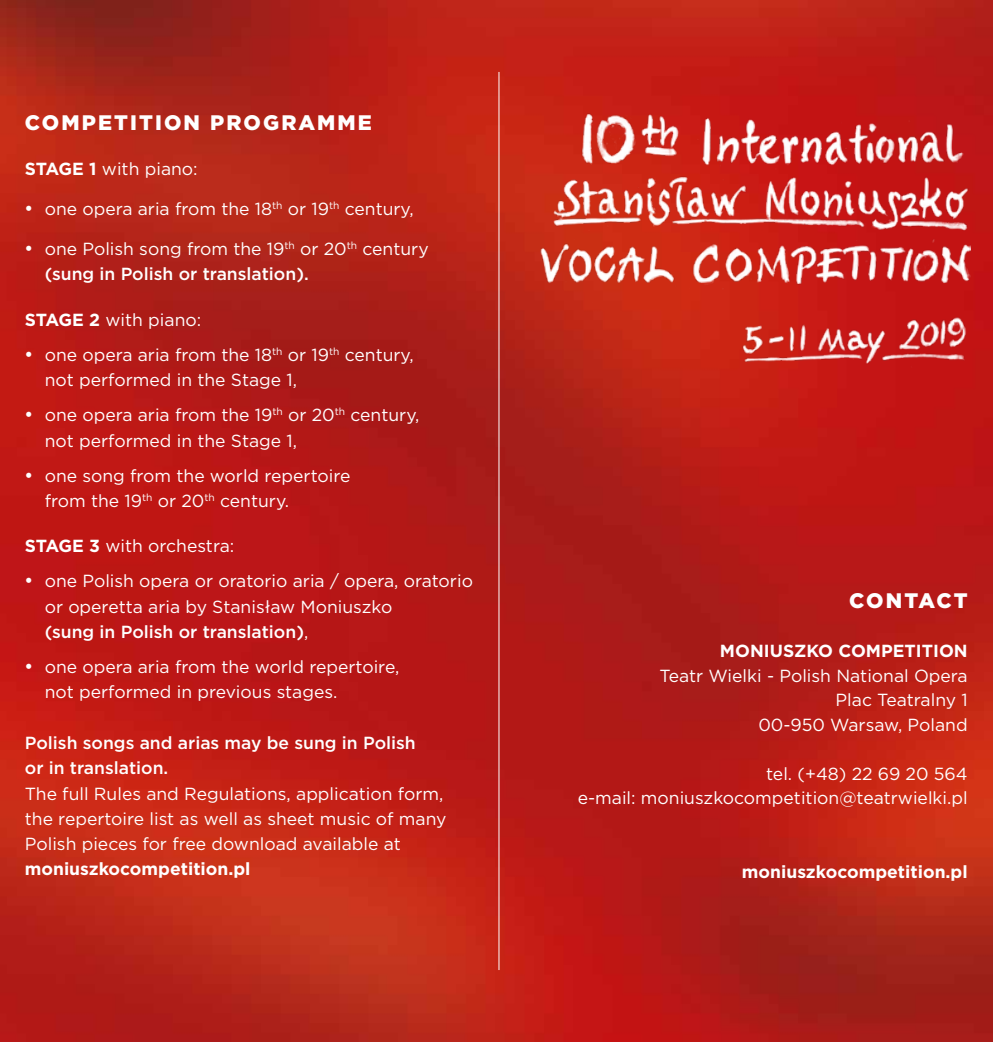
<style>
.page{position:relative;width:993px;height:1042px;background:#fff}
.page>*{position:absolute;margin:0;border:0;box-sizing:border-box;transform-origin:0 0}
.t1{font:900 21px "Gotham";letter-spacing:.1em;color:#fff}
.t2{font:17.5px/25.2px "Gotham";color:#fff}
.t3{font:700 17.5px "Gotham";color:#fff}
.t4{font:500 17.5px/25.2px "Gotham";color:#fff}
.s1{font-weight:700}
.s2{font-weight:500}
</style>
<div class="page">
<img style="left:0;top:0;width:992px;height:1042px">
<img style="left:502px;top:107px;width:467px;height:188px">
<img style="left:579px;top:299px;width:390px;height:71px">
<hr style="left:498px;top:72px;width:1px;height:898px;background:#fff">
<p class="t1" style="left:25px;top:108px;width:348px">COMPETITION PROGRAMME</p>
<p class="t2" style="left:25px;top:156px;width:174px"><span class="s1">STAGE 1</span> with piano:</p>
<p class="t2" style="left:25px;top:196px;width:390px">• one opera aria from the 18<sup>th</sup> or 19<sup>th</sup> century,</p>
<p class="t2" style="left:45px;top:236px;width:385px;text-indent:-20px">• one Polish song from the 19<sup>th</sup> or 20<sup>th</sup> century <span class="s2">(sung in Polish or translation).</span></p>
<p class="t2" style="left:25px;top:306px;width:178px"><span class="s1">STAGE 2</span> with piano:</p>
<p class="t2" style="left:45px;top:342px;width:370px;text-indent:-20px">• one opera aria from the 18<sup>th</sup> or 19<sup>th</sup> century, not performed in the Stage 1,</p>
<p class="t2" style="left:45px;top:402px;width:376px;text-indent:-20px">• one opera aria from the 19<sup>th</sup> or 20<sup>th</sup> century, not performed in the Stage 1,</p>
<p class="t2" style="left:45px;top:462px;width:307px;text-indent:-20px">• one song from the world repertoire from the 19<sup>th</sup> or 20<sup>th</sup> century.</p>
<p class="t2" style="left:25px;top:533px;width:211px"><span class="s1">STAGE 3</span> with orchestra:</p>
<p class="t2" style="left:45px;top:568px;width:429px;text-indent:-20px">• one Polish opera or oratorio aria / opera, oratorio or operetta aria by Stanisław Moniuszko<br><span class="s2">(sung in Polish or translation)</span>,</p>
<p class="t2" style="left:45px;top:654px;width:356px;text-indent:-20px">• one opera aria from the world repertoire, not performed in previous stages.</p>
<p class="t4" style="left:25px;top:730px;width:392px">Polish songs and arias may be sung in Polish or in translation.</p>
<p class="t2" style="left:25px;top:780px;width:423px">The full Rules and Regulations, application form, the repertoire list as well as sheet music of many<br>Polish pieces for free download available at</p>
<p class="t3" style="left:25px;top:857px;width:227px">moniuszkocompetition.pl</p>
<p class="t1" style="left:849px;top:586px;width:120px">CONTACT</p>
<p class="t3" style="left:719px;top:639px;width:249px">MONIUSZKO COMPETITION</p>
<p class="t2" style="left:659px;top:663px;width:309px;line-height:24.5px;text-align:right">Teatr Wielki - Polish National Opera<br>Plac Teatralny 1<br>00-950 Warsaw, Poland</p>
<p class="t2" style="left:577px;top:761px;width:391px;line-height:24.5px;text-align:right">tel. (+48) 22 69 20 564<br>e-mail: moniuszkocompetition@teatrwielki.pl</p>
<p class="t3" style="left:741px;top:860px;width:227px">moniuszkocompetition.pl</p>
</div>
